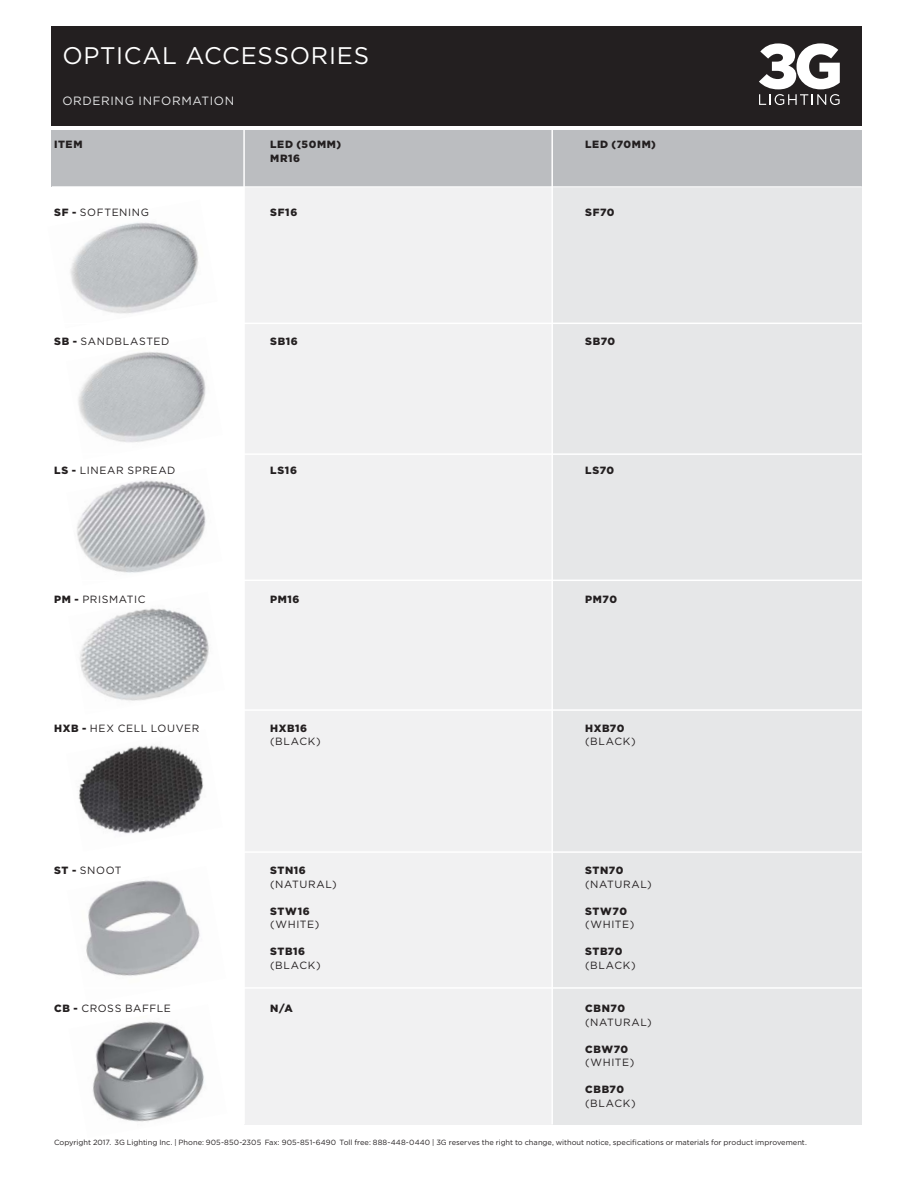
<style>
.page{position:relative;width:918px;height:1188px;background:#fff}
.page>*{position:absolute;margin:0;border:0;box-sizing:border-box;transform-origin:0 0}
.t1{font:24px "Gotham";letter-spacing:.035em;color:#fff}
.t2{font:12px "Gotham";letter-spacing:.055em;color:#e6e7e8}
.t3{font:10.5px "Gotham";letter-spacing:.055em;color:#231f20}
.t4{font:900 10.5px "Gotham";letter-spacing:.05em;color:#231f20}
.t5{font:7.5px "Gotham";color:#231f20}
.s1{font-weight:900}
</style>
<div class="page">
<img style="left:70px;top:222px;width:129px;height:92px">
<img style="left:78px;top:352px;width:128px;height:91px">
<img style="left:77px;top:480px;width:129px;height:93px">
<img style="left:79px;top:608px;width:130px;height:93px">
<img style="left:78px;top:745px;width:126px;height:89px">
<svg style="left:86px;top:880px;width:118px;height:242px"></svg>
<div style="left:52px;top:130px;width:810px;height:57px;background:#bbbdc0"></div>
<div style="left:244px;top:187px;width:309px;height:937px;background:#f1f1f2"></div>
<div style="left:553px;top:187px;width:309px;height:937px;background:#e6e7e8"></div>
<div style="left:52px;top:26px;width:810px;height:100px;background:#231f20"></div>
<hr style="left:243px;top:127px;width:2px;height:997px;background:#fff">
<hr style="left:551px;top:127px;width:2px;height:997px;background:#fff">
<svg style="left:759px;top:43px;width:81px;height:62px"></svg>
<hr style="left:52px;top:186px;width:810px;height:1px;background:#fff">
<hr style="left:52px;top:323px;width:810px;height:1px;background:#fff">
<hr style="left:52px;top:453px;width:810px;height:2px;background:#fff">
<hr style="left:52px;top:580px;width:810px;height:1px;background:#fff">
<hr style="left:52px;top:709px;width:810px;height:2px;background:#fff">
<hr style="left:52px;top:851px;width:810px;height:2px;background:#fff">
<hr style="left:52px;top:987px;width:810px;height:2px;background:#fff">
<h1 class="t1" style="left:62px;top:46px;width:308px">OPTICAL ACCESSORIES</h1>
<p class="t2" style="left:62px;top:97px;width:173px">ORDERING INFORMATION</p>
<p class="t4" style="left:54px;top:141px;width:30px">ITEM</p>
<p class="t4" style="left:270px;top:141px;width:72px">LED (50MM)</p>
<p class="t4" style="left:585px;top:141px;width:72px">LED (70MM)</p>
<p class="t4" style="left:270px;top:154px;width:31px">MR16</p>
<p class="t3" style="left:54px;top:208px;width:96px"><span class="s1">SF -</span> SOFTENING</p>
<p class="t4" style="left:270px;top:208px;width:29px">SF16</p>
<p class="t4" style="left:585px;top:208px;width:31px">SF70</p>
<p class="t3" style="left:54px;top:337px;width:117px"><span class="s1">SB -</span> SANDBLASTED</p>
<p class="t4" style="left:270px;top:337px;width:29px">SB16</p>
<p class="t4" style="left:585px;top:337px;width:31px">SB70</p>
<p class="t3" style="left:54px;top:466px;width:123px"><span class="s1">LS -</span> LINEAR SPREAD</p>
<p class="t4" style="left:270px;top:466px;width:28px">LS16</p>
<p class="t4" style="left:585px;top:466px;width:30px">LS70</p>
<p class="t3" style="left:54px;top:595px;width:93px"><span class="s1">PM -</span> PRISMATIC</p>
<p class="t4" style="left:270px;top:595px;width:31px">PM16</p>
<p class="t4" style="left:585px;top:595px;width:33px">PM70</p>
<p class="t3" style="left:54px;top:724px;width:147px"><span class="s1">HXB -</span> HEX CELL LOUVER</p>
<p class="t4" style="left:270px;top:724px;width:38px">HXB16</p>
<p class="t4" style="left:585px;top:724px;width:41px">HXB70</p>
<p class="t3" style="left:270px;top:737px;width:52px">(BLACK)</p>
<p class="t3" style="left:585px;top:737px;width:52px">(BLACK)</p>
<p class="t3" style="left:54px;top:866px;width:69px"><span class="s1">ST -</span> SNOOT</p>
<p class="t4" style="left:270px;top:867px;width:37px">STN16</p>
<p class="t4" style="left:585px;top:867px;width:40px">STN70</p>
<p class="t3" style="left:270px;top:880px;width:68px">(NATURAL)</p>
<p class="t3" style="left:585px;top:880px;width:68px">(NATURAL)</p>
<p class="t4" style="left:270px;top:907px;width:41px">STW16</p>
<p class="t4" style="left:585px;top:907px;width:43px">STW70</p>
<p class="t3" style="left:270px;top:920px;width:51px">(WHITE)</p>
<p class="t3" style="left:585px;top:920px;width:51px">(WHITE)</p>
<p class="t4" style="left:270px;top:948px;width:36px">STB16</p>
<p class="t4" style="left:585px;top:948px;width:39px">STB70</p>
<p class="t3" style="left:270px;top:961px;width:52px">(BLACK)</p>
<p class="t3" style="left:585px;top:961px;width:52px">(BLACK)</p>
<p class="t3" style="left:54px;top:1004px;width:118px"><span class="s1">CB -</span> CROSS BAFFLE</p>
<p class="t4" style="left:270px;top:1005px;width:24px">N/A</p>
<p class="t4" style="left:585px;top:1005px;width:41px">CBN70</p>
<p class="t3" style="left:585px;top:1018px;width:68px">(NATURAL)</p>
<p class="t4" style="left:585px;top:1045px;width:44px">CBW70</p>
<p class="t3" style="left:585px;top:1058px;width:51px">(WHITE)</p>
<p class="t4" style="left:585px;top:1086px;width:40px">CBB70</p>
<p class="t3" style="left:585px;top:1099px;width:52px">(BLACK)</p>
<p class="t5" style="left:54px;top:1140px;width:754px">Copyright 2017. 3G Lighting Inc. | Phone: 905-850-2305 Fax: 905-851-6490 Toll free: 888-448-0440 | 3G reserves the right to change, without notice, specifications or materials for product improvement.</p>
</div>
